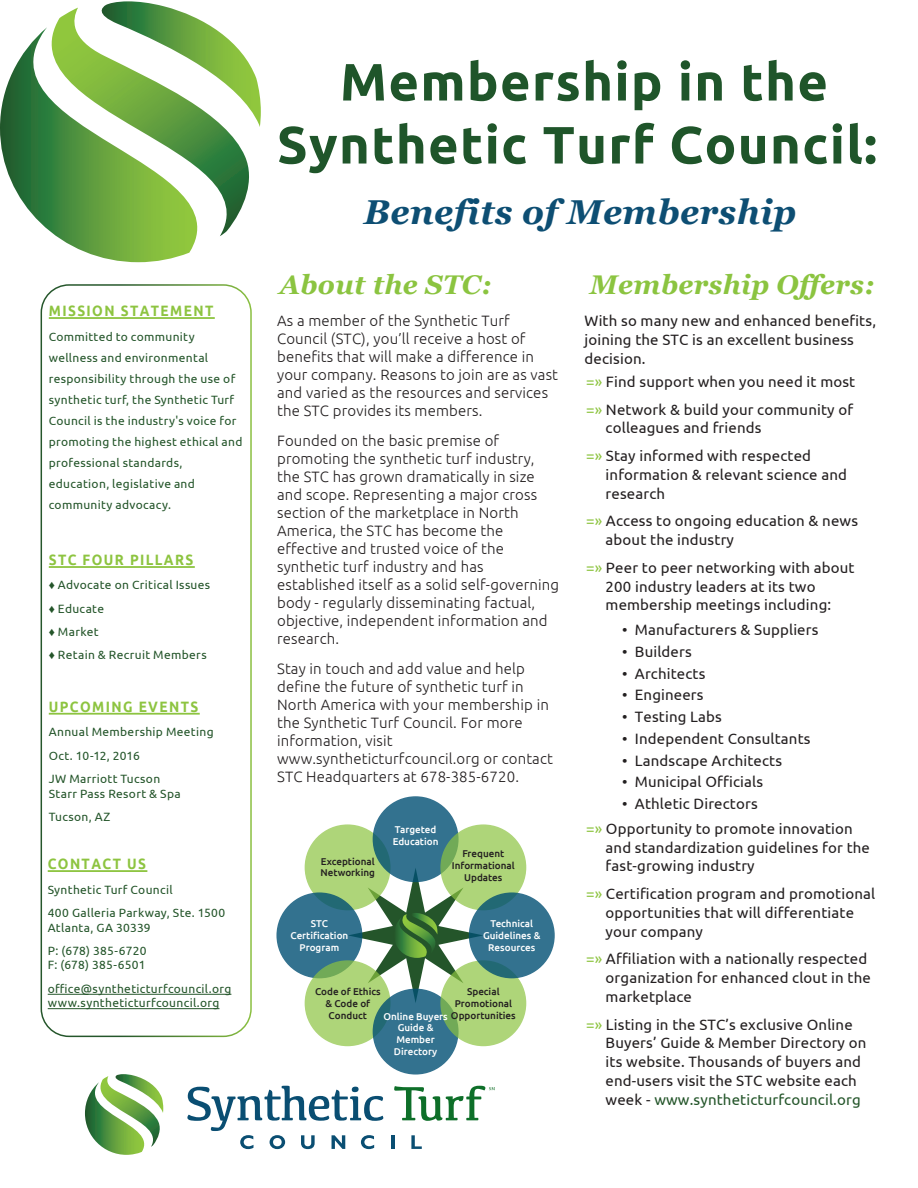
<style>
.page{position:relative;width:918px;height:1188px;background:#fff}
.page>*{position:absolute;margin:0;border:0;box-sizing:border-box;transform-origin:0 0}
.t1{font:700 52.5px/63px "Ubuntu";letter-spacing:.025em;color:#1f552a;text-align:center}
.t2{font:italic 700 34.5px "Georgia";letter-spacing:.01em;color:#0d4e73}
.t3{font:italic 700 27px "Georgia";letter-spacing:.01em;color:#8bc440}
.t4{font:15px/18.8px "Ubuntu";letter-spacing:.01em;color:#231f20}
.t5{font:300 15px/18px "Ubuntu";letter-spacing:.01em;color:#231f20}
.t6{font:700 15px "Ubuntu";letter-spacing:.105em;color:#8dc440;scale:.9 1}
.t7{font:12px/23.4px "Ubuntu";letter-spacing:.025em;color:#24552a}
.t8{font:500 9.9px/11.9px "Ubuntu";color:#231f20;text-align:center}
.t9{font:500 9.9px/11.9px "Ubuntu";color:#fff;text-align:center}
.s1{font-family:"Arial";font-weight:700}
.s2{color:#fff}
.s3{color:#8dc440}
.s4{color:#24552a}
</style>
<div class="page">
<svg style="left:0;top:100px;width:197px;height:162px"></svg>
<svg style="left:102px;top:1px;width:68px;height:7px"></svg>
<svg style="left:3px;top:8px;width:258px;height:228px"></svg>
<div style="left:41px;top:284px;width:211px;height:753px;border:2px solid #fff;border-radius:28px"></div>
<hr style="left:49px;top:317px;width:166px;height:2px;background:#8dc440">
<hr style="left:49px;top:566px;width:146px;height:2px;background:#8dc440">
<hr style="left:49px;top:713px;width:151px;height:2px;background:#8dc440">
<hr style="left:48px;top:870px;width:99px;height:2px;background:#8dc440">
<hr style="left:48px;top:994px;width:183px;height:1px;background:#24552a">
<hr style="left:48px;top:1008px;width:171px;height:1px;background:#24552a">
<svg style="left:85px;top:1074px;width:79px;height:81px"></svg>
<svg style="left:187px;top:1086px;width:196px;height:63px"></svg>
<hr style="left:391px;top:1135px;width:3px;height:14px;background:#0a4e72">
<svg style="left:411px;top:1135px;width:11px;height:14px"></svg>
<svg style="left:394px;top:1086px;width:101px;height:35px"></svg>
<div style="left:305px;top:825px;width:85px;height:85px;background:#aed579;border-radius:50%"></div>
<svg style="left:277px;top:893px;width:85px;height:85px;background:#32718c"></svg>
<svg style="left:305px;top:961px;width:85px;height:84px;background:#a8d176"></svg>
<div style="left:305px;top:960px;width:86px;height:86px;border:2px solid #8cc340;border-radius:50%"></div>
<div style="left:373px;top:989px;width:85px;height:85px;background:#33728f;border-radius:50%"></div>
<div style="left:373px;top:989px;width:86px;height:86px;border:2px solid #004f73;border-radius:50%"></div>
<svg style="left:373px;top:797px;width:85px;height:84px;background:#32718c"></svg>
<svg style="left:441px;top:961px;width:85px;height:84px;background:#a8d176"></svg>
<div style="left:440px;top:960px;width:86px;height:86px;border:2px solid #8cc340;border-radius:50%"></div>
<svg style="left:441px;top:825px;width:85px;height:85px;background:#a8d176"></svg>
<div style="left:440px;top:824px;width:86px;height:86px;border:2px solid #8cc340;border-radius:50%"></div>
<svg style="left:470px;top:893px;width:84px;height:85px;background:#31708b"></svg>
<div style="left:469px;top:892px;width:86px;height:86px;border:2px solid #004f73;border-radius:50%"></div>
<svg style="left:348px;top:868px;width:135px;height:135px"></svg>
<p class="t6" style="left:49px;top:302px;width:184px">MISSION STATEMENT</p>
<p class="t7" style="left:49px;top:325px;width:195px;line-height:21px">Committed to community wellness and environmental responsibility through the use of synthetic turf, the Synthetic Turf<br>Council is the industry's voice for promoting the highest ethical and professional standards, education, legislative and community advocacy.</p>
<p class="t6" style="left:49px;top:551px;width:162px">STC FOUR PILLARS</p>
<p class="t7" style="left:49px;top:573px;width:163px"><span class="s1">♦</span> Advocate on Critical Issues <span class="s1">♦</span> Educate<br><span class="s1">♦</span> Market<br><span class="s1">♦</span> Retain &amp; Recruit Members</p>
<p class="t6" style="left:49px;top:697px;width:168px">UPCOMING EVENTS</p>
<p class="t7" style="left:49px;top:720px;width:166px">Annual Membership Meeting<br>Oct. 10-12, 2016<br>JW Marriott Tucson</p>
<p class="t7" style="left:49px;top:781px;width:133px">Starr Pass Resort &amp; Spa<br>Tucson, AZ</p>
<p class="t6" style="left:48px;top:855px;width:111px">CONTACT US</p>
<p class="t7" style="left:48px;top:877px;width:179px">Synthetic Turf Council<br>400 Galleria Parkway, Ste. 1500</p>
<p class="t7" style="left:48px;top:915px;width:104px">Atlanta, GA 30339<br>P: (678) 385-6720</p>
<p class="t7" style="left:48px;top:953px;width:185px">F: (678) 385-6501 office@syntheticturfcouncil.org</p>
<p class="t7" style="left:48px;top:991px;width:173px">www.syntheticturfcouncil.org</p>
<h1 class="t1" style="left:277px;top:50px;width:602px">Membership in the<br>Synthetic Turf Council:</h1>
<h2 class="t2" style="left:364px;top:190px;width:434px">Benefits of Membership</h2>
<h3 class="t3" style="left:279px;top:267px;width:213px">About the STC:</h3>
<p class="t5" style="left:277px;top:312px;width:282px">As a member of the Synthetic Turf Council (STC), you’ll receive a host of benefits that will make a difference in your company. Reasons to join are as vast and varied as the resources and services the STC provides its members.</p>
<p class="t5" style="left:277px;top:432px;width:284px">Founded on the basic premise of promoting the synthetic turf industry, the STC has grown dramatically in size and scope. Representing a major cross section of the marketplace in North America, the STC has become the effective and trusted voice of the synthetic turf industry and has established itself as a solid self-governing body - regularly disseminating factual, objective, independent information and research.</p>
<p class="t5" style="left:277px;top:660px;width:277px">Stay in touch and add value and help define the future of synthetic turf in North America with your membership in the Synthetic Turf Council. For more information, visit www.syntheticturfcouncil.org or contact STC Headquarters at 678-385-6720.</p>
<p class="t8" style="left:321px;top:855px;width:56px;text-align:left">Exceptional<br>Networking</p>
<p class="t9" style="left:290px;top:917px;width:59px">STC<br>Certification<br>Program</p>
<p class="t9" style="left:393px;top:823px;width:47px;text-align:left">Targeted<br>Education</p>
<p class="t8" style="left:452px;top:847px;width:64px">Frequent<br>Informational<br>Updates</p>
<p class="t9" style="left:483px;top:917px;width:59px">Technical<br>Guidelines &amp;<br>Resources</p>
<p class="t8" style="left:315px;top:985px;width:67px">Code of Ethics &amp; Code of<br>Conduct</p>
<p class="t8" style="left:467px;top:985px;width:34px">Special</p>
<p class="t8" style="left:455px;top:997px;width:59px">Promotional</p>
<p class="t8" style="left:383px;top:1009px;width:134px"><span class="s2">Online Buyers</span> Opportunities</p>
<p class="t9" style="left:394px;top:1022px;width:45px">Guide &amp;<br>Member<br>Directory</p>
<h3 class="t3" style="left:590px;top:267px;width:286px">Membership Offers:</h3>
<p class="t4" style="left:585px;top:311px;width:293px">With so many new and enhanced benefits, joining the STC is an excellent business decision.</p>
<p class="t4" style="left:586px;top:367px;width:271px;line-height:27.8px"><span class="s3">=»</span> Find support when you need it most <span class="s3">=»</span> Network &amp; build your community of</p>
<p class="t4" style="left:586px;top:414px;width:226px;line-height:27.8px;text-indent:20px">colleagues and friends<br><span class="s3">=»</span> Stay informed with respected</p>
<p class="t4" style="left:606px;top:465px;width:243px">information &amp; relevant science and research</p>
<p class="t4" style="left:606px;top:511px;width:254px;text-indent:-20px"><span class="s3">=»</span> Access to ongoing education &amp; news about the industry</p>
<p class="t4" style="left:606px;top:558px;width:251px;text-indent:-20px"><span class="s3">=»</span> Peer to peer networking with about<br>200 industry leaders at its two membership meetings including:</p>
<p class="t4" style="left:622px;top:620px;width:198px">• Manufacturers &amp; Suppliers</p>
<p class="t4" style="left:622px;top:642px;width:71px">• Builders</p>
<p class="t4" style="left:622px;top:663px;width:85px">• Architects</p>
<p class="t4" style="left:622px;top:685px;width:83px">• Engineers</p>
<p class="t4" style="left:622px;top:707px;width:101px">• Testing Labs</p>
<p class="t4" style="left:622px;top:729px;width:190px">• Independent Consultants</p>
<p class="t4" style="left:622px;top:750px;width:162px">• Landscape Architects</p>
<p class="t4" style="left:622px;top:772px;width:142px">• Municipal Officials</p>
<p class="t4" style="left:586px;top:791px;width:268px;line-height:24.8px;text-indent:36px">• Athletic Directors<br><span class="s3">=»</span> Opportunity to promote innovation</p>
<p class="t4" style="left:606px;top:837px;width:266px">and standardization guidelines for the fast-growing industry</p>
<p class="t4" style="left:606px;top:884px;width:271px;text-indent:-20px"><span class="s3">=»</span> Certification program and promotional opportunities that will differentiate your company</p>
<p class="t4" style="left:606px;top:949px;width:267px;text-indent:-20px"><span class="s3">=»</span> Affiliation with a nationally respected organization for enhanced clout in the marketplace</p>
<p class="t4" style="left:606px;top:1014px;width:262px;text-indent:-20px"><span class="s3">=»</span> Listing in the STC’s exclusive Online Buyers’ Guide &amp; Member Directory on its website. Thousands of buyers and end-users visit the STC website each week - <span class="s4">www.syntheticturfcouncil.org</span></p>
</div>
